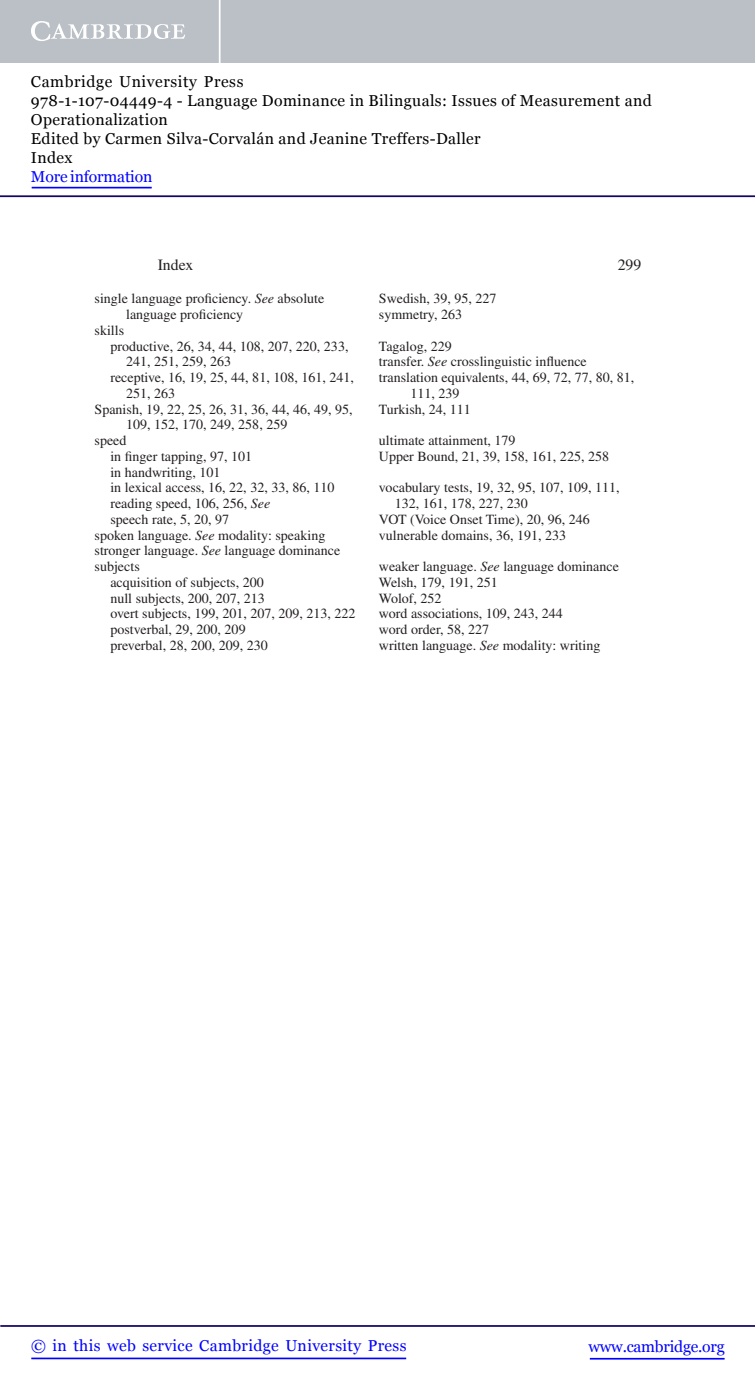
<style>
.page{position:relative;width:755px;height:1385px;background:#fff}
.page>*{position:absolute;margin:0;border:0;box-sizing:border-box;transform-origin:0 0}
.t1{font:15.75px/18.9px "Georgia";letter-spacing:.025em;color:#000}
.t2{font:15.75px "Georgia";letter-spacing:.025em;color:#00f}
.t3{font:15.75px "Georgia";letter-spacing:-.015em;color:#00f}
.t4{font:15.75px "Georgia";letter-spacing:-.01em;color:#00f}
.t5{font:15.75px "Times LT Std";color:#231f20}
.t6{font:14px/15.8px "Times LT Std";color:#231f20}
.s1{font-style:italic}
</style>
<div class="page">
<hr style="left:589px;top:1358px;width:135px;height:1px;background:#00f">
<hr style="left:0;top:1325px;width:754px;height:2px;background:#150666">
<hr style="left:31px;top:1357px;width:375px;height:2px;background:#00f">
<div style="left:0;top:0;width:754px;height:63px;background:#bac0c6"></div>
<svg style="left:31px;top:21px;width:154px;height:20px"></svg>
<hr style="left:219px;top:0;width:1px;height:63px;background:#fff">
<hr style="left:0;top:195px;width:754px;height:2px;background:#150666">
<hr style="left:32px;top:187px;width:120px;height:1px;background:#00f">
<p class="t1" style="left:31px;top:73px;width:621px">Cambridge University Press<br>978-1-107-04449-4 - Language Dominance in Bilinguals: Issues of Measurement and Operationalization<br>Edited by Carmen Silva-Corvalán and Jeanine Treffers-Daller<br>Index</p>
<p class="t4" style="left:31px;top:167px;width:123px">More information</p>
<p class="t5" style="left:157px;top:260px;width:37px">Index</p>
<p class="t5" style="left:617px;top:260px;width:25px">299</p>
<p class="t6" style="left:94px;top:292px;width:231px">single language proficiency. <span class="s1">See</span> absolute</p>
<p class="t6" style="left:126px;top:308px;width:118px">language proficiency</p>
<p class="t6" style="left:94px;top:324px;width:31px">skills</p>
<p class="t6" style="left:110px;top:339px;width:239px">productive, 26 , 34 , 44 , 108 , 207 , 220 , 233 ,</p>
<p class="t6" style="left:126px;top:355px;width:106px">241 , 251 , 259 , 263</p>
<p class="t6" style="left:110px;top:371px;width:245px">receptive, 16 , 19 , 25 , 44 , 81 , 108 , 161 , 241 ,</p>
<p class="t6" style="left:126px;top:387px;width:50px">251 , 263</p>
<p class="t6" style="left:94px;top:402px;width:259px">Spanish, 19 , 22 , 25 , 26 , 31 , 36 , 44 , 46 , 49 , 95 ,</p>
<p class="t6" style="left:126px;top:418px;width:162px">109 , 152 , 170 , 249 , 258 , 259</p>
<p class="t6" style="left:94px;top:434px;width:33px">speed</p>
<p class="t6" style="left:110px;top:450px;width:143px">in finger tapping, 97 , 101</p>
<p class="t6" style="left:110px;top:465px;width:112px">in handwriting, 101</p>
<p class="t6" style="left:110px;top:481px;width:225px">in lexical access, 16 , 22 , 32 , 33 , 86 , 110</p>
<p class="t6" style="left:110px;top:497px;width:161px">reading speed, 106 , 256 , <span class="s1">See</span></p>
<p class="t6" style="left:110px;top:513px;width:120px">speech rate, 5 , 20 , 97</p>
<p class="t6" style="left:94px;top:528px;width:232px">spoken language. <span class="s1">See</span> modality: speaking</p>
<p class="t6" style="left:94px;top:544px;width:247px">stronger language. <span class="s1">See</span> language dominance</p>
<p class="t6" style="left:94px;top:560px;width:47px">subjects</p>
<p class="t6" style="left:110px;top:576px;width:155px">acquisition of subjects, 200</p>
<p class="t6" style="left:110px;top:591px;width:156px">null subjects, 200 , 207 , 213</p>
<p class="t6" style="left:110px;top:607px;width:246px">overt subjects, 199 , 201 , 207 , 209 , 213 , 222</p>
<p class="t6" style="left:110px;top:623px;width:137px">postverbal, 29 , 200 , 209</p>
<p class="t6" style="left:110px;top:639px;width:159px">preverbal, 28 , 200 , 209 , 230</p>
<p class="t6" style="left:378px;top:292px;width:119px">Swedish, 39 , 95 , 227 symmetry, 263</p>
<p class="t6" style="left:378px;top:339px;width:74px">Tagalog, 229</p>
<p class="t6" style="left:378px;top:355px;width:209px">transfer. <span class="s1">See</span> crosslinguistic influence</p>
<p class="t6" style="left:378px;top:371px;width:257px">translation equivalents, 44 , 69 , 72 , 77 , 80 , 81 ,</p>
<p class="t6" style="left:410px;top:387px;width:50px">111 , 239</p>
<p class="t6" style="left:378px;top:402px;width:93px">Turkish, 24 , 111</p>
<p class="t6" style="left:378px;top:434px;width:231px">ultimate attainment, 179<br>Upper Bound, 21 , 39 , 158 , 161 , 225 , 258</p>
<p class="t6" style="left:378px;top:481px;width:242px">vocabulary tests, 19 , 32 , 95 , 107 , 109 , 111 ,</p>
<p class="t6" style="left:394px;top:497px;width:134px">132 , 161 , 178 , 227 , 230</p>
<p class="t6" style="left:378px;top:513px;width:212px">VOT (Voice Onset Time), 20 , 96 , 246</p>
<p class="t6" style="left:378px;top:528px;width:189px">vulnerable domains, 36 , 191 , 233</p>
<p class="t6" style="left:378px;top:560px;width:241px">weaker language. <span class="s1">See</span> language dominance<br>Welsh, 179 , 191 , 251<br>Wolof, 252<br>word associations, 109 , 243 , 244<br>word order, 58 , 227<br>written language. <span class="s1">See</span> modality: writing</p>
<p class="t2" style="left:31px;top:1336px;width:376px">© in this web service Cambridge University Press</p>
<p class="t3" style="left:588px;top:1336px;width:137px">www.cambridge.org</p>
</div>
